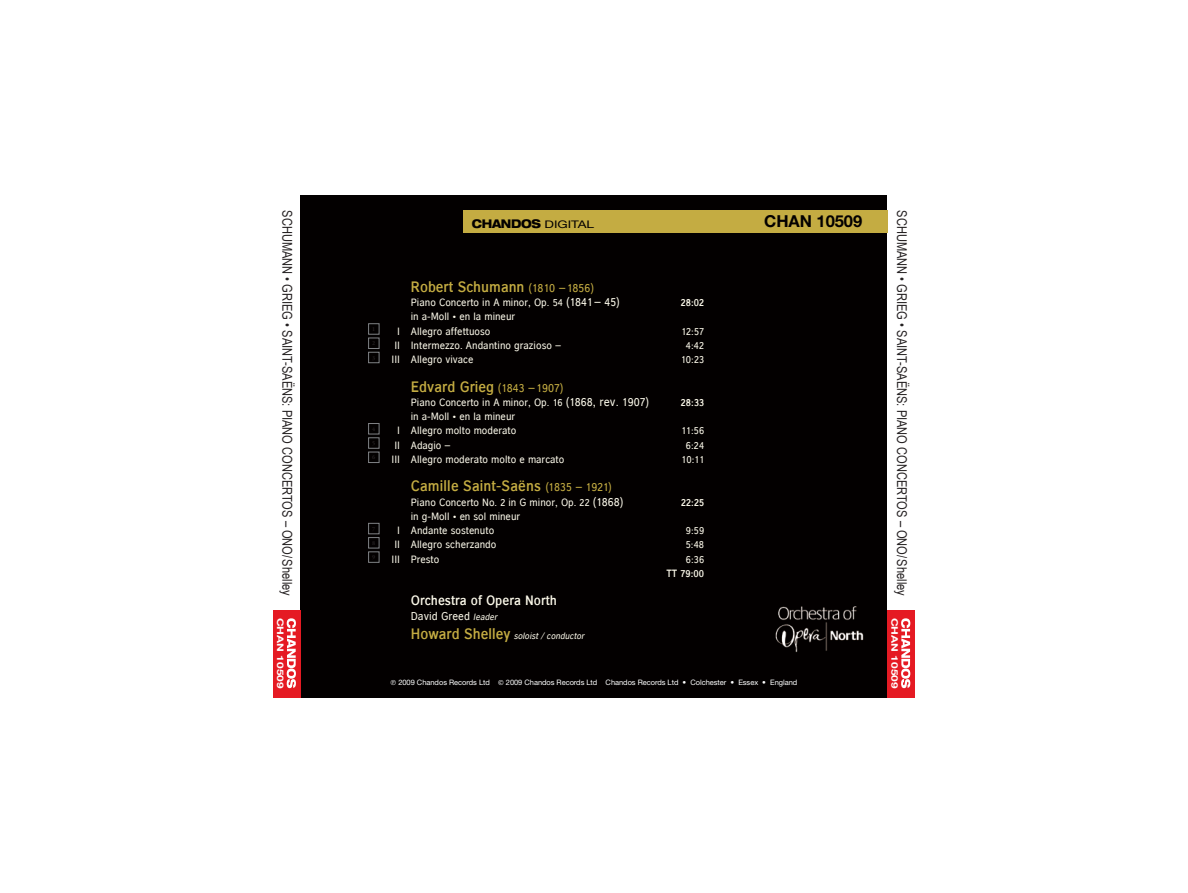
<style>
.page{position:relative;width:1188px;height:893px;background:#fff}
.page>*{position:absolute;margin:0;border:0;box-sizing:border-box;transform-origin:0 0}
.t1{font:700 16.5px "Helvetica Neue";letter-spacing:-.005em;color:#030000}
.TL_-_Artist{font:600 15px "Carnova";color:#c4ac42}
.t2{font:13.5px "Arial Narrow";color:#231f20}
.t3{font:600 13.5px "Carnova";color:#fbf8e9}
.t4{font:800 expanded 12px "Helvetica Neue";letter-spacing:-.03em;color:#030000;scale:.89 1}
.t5{font:11.25px "Carnova";color:#fbf8e9}
.t6{font:10.5px "Carnova";color:#fbf8e9}
.t7{font:600 10.5px "Carnova";color:#fbf8e9}
.t8{font:italic 9px "Carnova";color:#fbf8e9}
.t9{font:700 9px "Helvetica Neue";color:#fff;scale:1.31 1}
.t10{font:7.5px "Helvetica Neue";letter-spacing:-.005em;color:#fff}
.t11{font:700 6px "Adobe Garamond Pro";color:#231f20}
.s1{font-weight:400;font-stretch:normal;font-size:10.5px}
.s2{font-weight:400;font-size:12px}
.s3{font-size:12px}
.s4{font-size:9px}
.s5{font-style:italic;font-size:9px}
.s6{font-weight:600;font-style:normal;font-size:15px;color:#c4ac42}
</style>
<div class="page">
<div style="left:301px;top:195px;width:586px;height:502px;background:#030000"></div>
<div style="left:273px;top:610px;width:28px;height:87px;background:#e51a23"></div>
<div style="left:887px;top:610px;width:28px;height:87px;background:#e51a23"></div>
<svg style="left:287px;top:618px;width:9px;height:70px"></svg>
<svg style="left:901px;top:618px;width:9px;height:70px"></svg>
<div style="left:463px;top:210px;width:424px;height:23px;background:#c4ac42"></div>
<div style="left:368px;top:323px;width:11px;height:11px;border:1px solid #808285"></div>
<div style="left:368px;top:337px;width:11px;height:12px;border:1px solid #808285"></div>
<div style="left:368px;top:352px;width:11px;height:11px;border:1px solid #808285"></div>
<div style="left:368px;top:423px;width:11px;height:11px;border:1px solid #808285"></div>
<div style="left:368px;top:437px;width:11px;height:11px;border:1px solid #808285"></div>
<div style="left:368px;top:451px;width:11px;height:12px;border:1px solid #808285"></div>
<div style="left:368px;top:523px;width:11px;height:11px;border:1px solid #808285"></div>
<div style="left:368px;top:537px;width:11px;height:11px;border:1px solid #808285"></div>
<div style="left:368px;top:551px;width:11px;height:11px;border:1px solid #808285"></div>
<img style="left:775px;top:606px;width:89px;height:47px">
<p class="t2" style="left:297px;top:210px;width:387px;rotate:90deg">SCHUMANN • GRIEG • SAINT-SAËNS: PIANO CONCERTOS – ONO/Shelley</p>
<p class="t2" style="left:912px;top:210px;width:387px;rotate:90deg">SCHUMANN • GRIEG • SAINT-SAËNS: PIANO CONCERTOS – ONO/Shelley</p>
<p class="t9" style="left:286px;top:617px;width:55px;rotate:90deg">CHAN 10509</p>
<p class="t9" style="left:900px;top:617px;width:55px;rotate:90deg">CHAN 10509</p>
<p class="t4" style="left:472px;top:216px;width:139px">CHANDOS <span class="s1">DIGITAL</span></p>
<p class="t1" style="left:764px;top:211px;width:99px">CHAN 10509</p>
<p class="TL_-_Artist" style="left:411px;top:278px;width:185px">Robert Schumann <span class="s2">(1810 –1856)</span></p>
<p class="t6" style="left:411px;top:296px;width:211px">Piano Concerto in A minor, Op. 54 <span class="s3">(1841– 45)</span></p>
<p class="t7" style="left:681px;top:296px;width:25px">28:02</p>
<p class="t6" style="left:411px;top:311px;width:106px">in a-Moll <span class="s4">•</span> en la mineur</p>
<p class="t11" style="left:372px;top:326px;width:5px">1</p>
<p class="t6" style="left:397px;top:325px;width:95px">I Allegro affettuoso</p>
<p class="t6" style="left:681px;top:325px;width:24px">12:57</p>
<p class="t11" style="left:372px;top:340px;width:5px">2</p>
<p class="t6" style="left:394px;top:339px;width:168px">II Intermezzo. Andantino grazioso –</p>
<p class="t6" style="left:686px;top:339px;width:20px">4:42</p>
<p class="t11" style="left:372px;top:354px;width:5px">3</p>
<p class="t6" style="left:392px;top:353px;width:83px">III Allegro vivace</p>
<p class="t6" style="left:681px;top:353px;width:25px">10:23</p>
<p class="TL_-_Artist" style="left:411px;top:378px;width:154px">Edvard Grieg <span class="s2">(1843 –1907)</span></p>
<p class="t6" style="left:411px;top:396px;width:240px">Piano Concerto in A minor, Op. 16 <span class="s3">(1868, rev. 1907)</span></p>
<p class="t7" style="left:681px;top:396px;width:25px">28:33</p>
<p class="t6" style="left:411px;top:410px;width:106px">in a-Moll <span class="s4">•</span> en la mineur</p>
<p class="t6" style="left:397px;top:425px;width:121px">I Allegro molto moderato</p>
<p class="t6" style="left:681px;top:425px;width:24px">11:56</p>
<p class="t11" style="left:372px;top:440px;width:5px">5</p>
<p class="t6" style="left:394px;top:439px;width:58px">II Adagio –</p>
<p class="t6" style="left:686px;top:439px;width:20px">6:24</p>
<p class="t11" style="left:372px;top:454px;width:5px">6</p>
<p class="t6" style="left:392px;top:453px;width:174px">III Allegro moderato molto e marcato</p>
<p class="t6" style="left:682px;top:453px;width:24px">10:11</p>
<p class="TL_-_Artist" style="left:411px;top:478px;width:203px">Camille Saint-Saëns <span class="s2">(1835 – 1921)</span></p>
<p class="t6" style="left:411px;top:496px;width:214px">Piano Concerto No. 2 in G minor, Op. 22 <span class="s3">(1868)</span></p>
<p class="t7" style="left:681px;top:496px;width:24px">22:25</p>
<p class="t6" style="left:411px;top:510px;width:111px">in g-Moll <span class="s4">•</span> en sol mineur</p>
<p class="t6" style="left:397px;top:524px;width:99px">I Andante sostenuto</p>
<p class="t6" style="left:686px;top:524px;width:20px">9:59</p>
<p class="t6" style="left:394px;top:539px;width:104px">II Allegro scherzando</p>
<p class="t6" style="left:686px;top:539px;width:20px">5:48</p>
<p class="t11" style="left:372px;top:554px;width:5px">9</p>
<p class="t6" style="left:392px;top:553px;width:49px">III Presto</p>
<p class="t6" style="left:686px;top:553px;width:20px">6:36</p>
<p class="t7" style="left:667px;top:567px;width:39px">TT 79:00</p>
<p class="t3" style="left:411px;top:593px;width:148px">Orchestra of Opera North</p>
<p class="t5" style="left:411px;top:609px;width:88px">David Greed <span class="s5">leader</span></p>
<p class="t8" style="left:411px;top:631px;width:175px"><span class="s6">Howard Shelley</span> soloist / conductor</p>
<p class="t10" style="left:398px;top:677px;width:93px">2009 Chandos Records Ltd</p>
<p class="t10" style="left:506px;top:677px;width:293px">2009 Chandos Records Ltd Chandos Records Ltd • Colchester • Essex • England</p>
</div>
